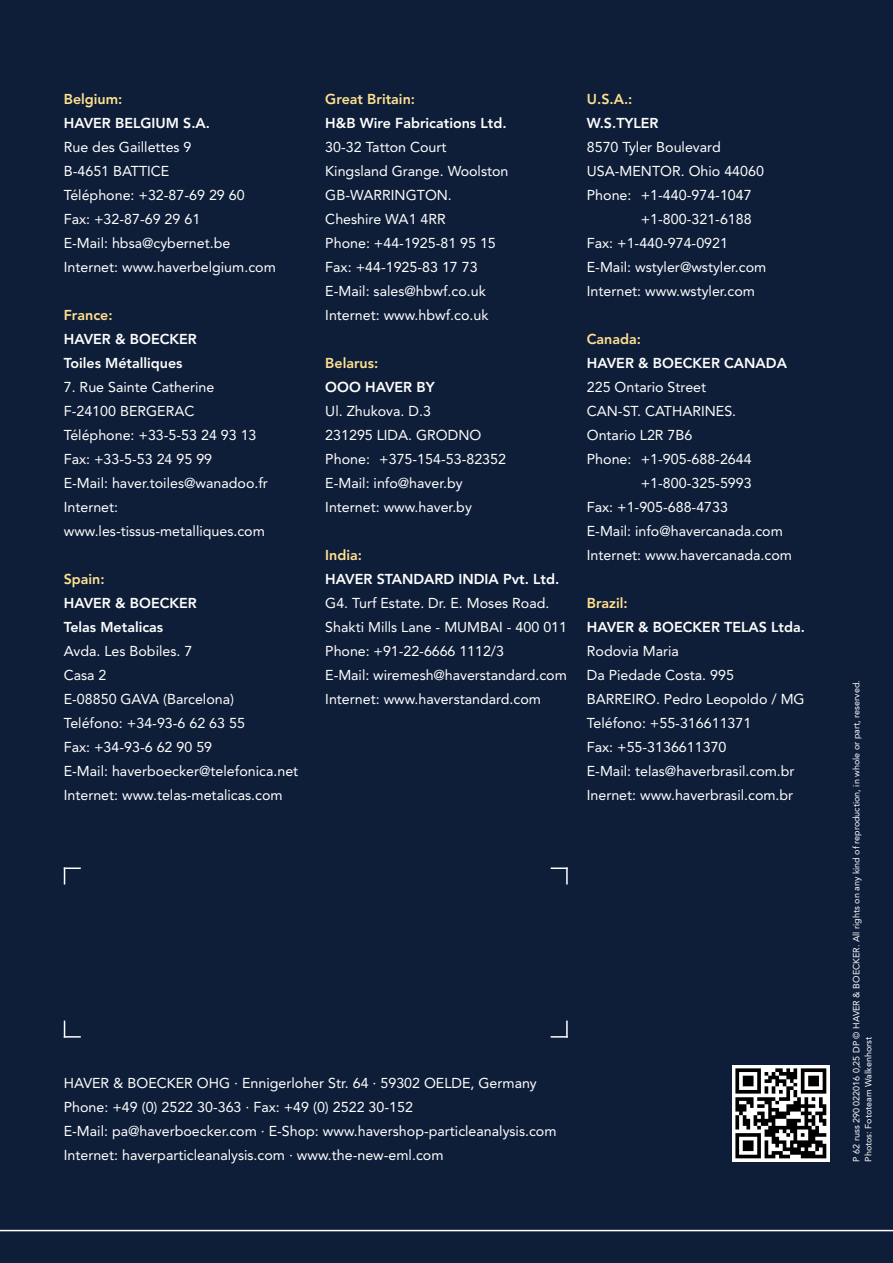
<style>
.page{position:relative;width:893px;height:1263px;background:#0f1e38}
.page>*{position:absolute;margin:0;border:0;box-sizing:border-box;transform-origin:0 0}
.t1{font:14.25px/24px "Avenir LT Std";color:#fff}
.t2{font:800 14.25px/24px "Avenir LT Std";color:#fff}
.t3{font:800 14.25px "Avenir LT Std";color:#ffe192}
.t4{font:9px/12px "Avenir LT Std";color:#fff}
</style>
<div class="page">
<hr style="left:0;top:1230px;width:893px;height:1px;background:#fff">
<svg style="left:551px;top:867px;width:17px;height:17px"></svg>
<svg style="left:551px;top:1020px;width:17px;height:17px"></svg>
<svg style="left:64px;top:867px;width:17px;height:17px"></svg>
<svg style="left:64px;top:1020px;width:17px;height:17px"></svg>
<img style="left:733px;top:1065px;width:96px;height:97px">
<p class="t3" style="left:64px;top:91px;width:60px">Belgium:</p>
<p class="t2" style="left:64px;top:111px;width:148px">HAVER BELGIUM S.A.</p>
<p class="t1" style="left:64px;top:135px;width:214px">Rue des Gaillettes 9<br>B-4651 BATTICE<br>Téléphone: +32-87-69 29 60<br>Fax: +32-87-69 29 61<br>E-Mail: hbsa@cybernet.be<br>Internet: www.haverbelgium.com</p>
<p class="t3" style="left:64px;top:307px;width:50px">France:</p>
<p class="t2" style="left:64px;top:327px;width:135px">HAVER &amp; BOECKER<br>Toiles Métalliques</p>
<p class="t1" style="left:64px;top:375px;width:206px">7. Rue Sainte Catherine<br>F-24100 BERGERAC<br>Téléphone: +33-5-53 24 93 13<br>Fax: +33-5-53 24 95 99<br>E-Mail: haver.toiles@wanadoo.fr<br>Internet: www.les-tissus-metalliques.com</p>
<p class="t3" style="left:64px;top:571px;width:42px">Spain:</p>
<p class="t2" style="left:64px;top:591px;width:135px">HAVER &amp; BOECKER<br>Telas Metalicas</p>
<p class="t1" style="left:64px;top:639px;width:236px">Avda. Les Bobiles. 7<br>Casa 2<br>E-08850 GAVA (Barcelona)<br>Teléfono: +34-93-6 62 63 55<br>Fax: +34-93-6 62 90 59<br>E-Mail: haverboecker@telefonica.net<br>Internet: www.telas-metalicas.com</p>
<p class="t3" style="left:325px;top:91px;width:91px">Great Britain:</p>
<p class="t2" style="left:325px;top:111px;width:183px">H&amp;B Wire Fabrications Ltd.</p>
<p class="t1" style="left:325px;top:135px;width:185px">30-32 Tatton Court<br>Kingsland Grange. Woolston<br>GB-WARRINGTON.<br>Cheshire WA1 4RR<br>Phone: +44-1925-81 95 15<br>Fax: +44-1925-83 17 73<br>E-Mail: sales@hbwf.co.uk<br>Internet: www.hbwf.co.uk</p>
<p class="t3" style="left:325px;top:355px;width:55px">Belarus:</p>
<p class="t2" style="left:325px;top:375px;width:111px">OOO HAVER BY</p>
<p class="t1" style="left:325px;top:399px;width:182px">Ul. Zhukova. D.3<br>231295 LIDA. GRODNO<br>Phone: +375-154-53-82352<br>E-Mail: info@haver.by<br>Internet: www.haver.by</p>
<p class="t3" style="left:325px;top:547px;width:38px">India:</p>
<p class="t2" style="left:325px;top:567px;width:235px">HAVER STANDARD INDIA Pvt. Ltd.</p>
<p class="t1" style="left:325px;top:591px;width:243px">G4. Turf Estate. Dr. E. Moses Road.<br>Shakti Mills Lane - MUMBAI - 400 011<br>Phone: +91-22-6666 1112/3<br>E-Mail: wiremesh@haverstandard.com Internet: www.haverstandard.com</p>
<p class="t3" style="left:587px;top:91px;width:47px">U.S.A.:</p>
<p class="t2" style="left:587px;top:111px;width:73px">W.S.TYLER</p>
<p class="t1" style="left:587px;top:135px;width:135px">8570 Tyler Boulevard</p>
<p class="t1" style="left:587px;top:159px;width:179px">USA-MENTOR. Ohio 44060</p>
<p class="t1" style="left:587px;top:183px;width:166px">Phone: +1-440-974-1047</p>
<p class="t1" style="left:641px;top:207px;width:112px">+1-800-321-6188</p>
<p class="t1" style="left:587px;top:231px;width:143px">Fax: +1-440-974-0921</p>
<p class="t1" style="left:587px;top:255px;width:181px">E-Mail: wstyler@wstyler.com</p>
<p class="t1" style="left:587px;top:279px;width:170px">Internet: www.wstyler.com</p>
<p class="t3" style="left:587px;top:331px;width:56px">Canada:</p>
<p class="t2" style="left:587px;top:351px;width:202px">HAVER &amp; BOECKER CANADA</p>
<p class="t1" style="left:587px;top:375px;width:121px">225 Ontario Street</p>
<p class="t1" style="left:587px;top:399px;width:151px">CAN-ST. CATHARINES.</p>
<p class="t1" style="left:587px;top:423px;width:107px">Ontario L2R 7B6</p>
<p class="t1" style="left:587px;top:447px;width:166px">Phone: +1-905-688-2644</p>
<p class="t1" style="left:641px;top:471px;width:112px">+1-800-325-5993</p>
<p class="t1" style="left:587px;top:495px;width:143px">Fax: +1-905-688-4733</p>
<p class="t1" style="left:587px;top:519px;width:197px">E-Mail: info@havercanada.com</p>
<p class="t1" style="left:587px;top:543px;width:207px">Internet: www.havercanada.com</p>
<p class="t3" style="left:587px;top:595px;width:42px">Brazil:</p>
<p class="t2" style="left:587px;top:615px;width:220px">HAVER &amp; BOECKER TELAS Ltda.</p>
<p class="t1" style="left:587px;top:639px;width:219px">Rodovia Maria<br>Da Piedade Costa. 995<br>BARREIRO. Pedro Leopoldo / MG<br>Teléfono: +55-316611371<br>Fax: +55-3136611370<br>E-Mail: telas@haverbrasil.com.br<br>Inernet: www.haverbrasil.com.br</p>
<p class="t1" style="left:64px;top:1071px;width:494px">HAVER &amp; BOECKER OHG ∙ Ennigerloher Str. 64 ∙ 59302 OELDE, Germany Phone: +49 (0) 2522 30-363 ∙ Fax: +49 (0) 2522 30-152<br>E-Mail: pa@haverboecker.com ∙ E-Shop: www.havershop-particleanalysis.com Internet: haverparticleanalysis.com ∙ www.the-new-eml.com</p>
<p class="t4" style="left:850px;top:1162px;width:483px;rotate:-90deg">P 62 russ 290 022016 0,25 DP © HAVER &amp; BOECKER. All rights on any kind of reproduction, in whole or part, reserved.<br>Photos: Fototeam Walkenhorst</p>
</div>
